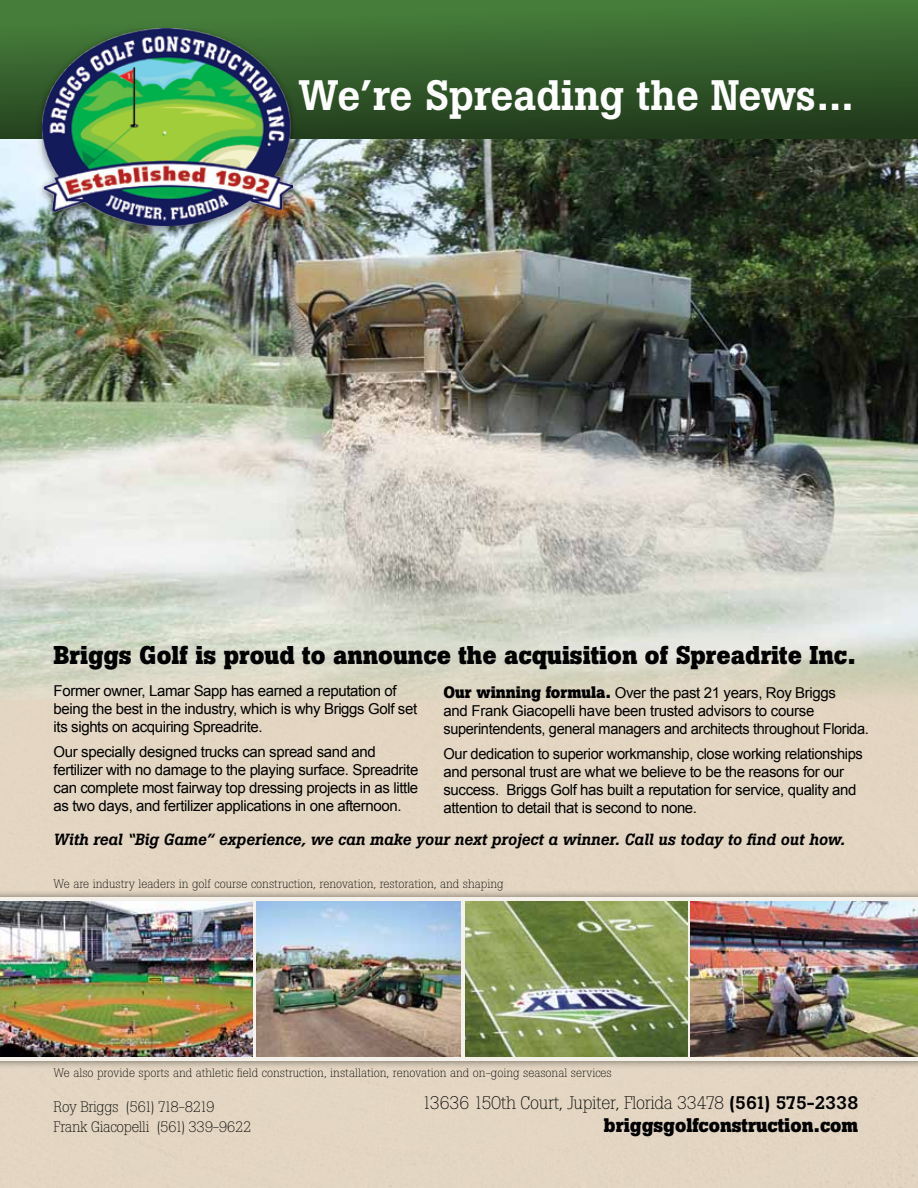
<style>
.page{position:relative;width:918px;height:1188px;background:#fff}
.page>*{position:absolute;margin:0;border:0;box-sizing:border-box;transform-origin:0 0}
.t1{font:500 42.15px "Boton";color:#fff}
.t2{font:700 25.5px "Boton";color:#000}
.t3{font:700 19.5px "Boton";color:#000}
.t4{font:300 18px "Boton";letter-spacing:-.025em;color:#000}
.t5{font:italic 500 16.05px "Boton";color:#000}
.t6{font:15px/18px "Arial";letter-spacing:-.025em;color:#000}
.t7{font:300 15px/19.5px "Boton";letter-spacing:-.025em;color:#000}
.t8{font:300 12px "Boton";color:#000}
.s1{font-family:"Boton";font-weight:700;font-size:16.5px}
.s2{font-weight:500}
</style>
<div class="page">
<div style="left:0;top:568px;width:918px;height:620px;background:#e3d6c2"></div>
<img style="left:0;top:139px;width:918px;height:560px">
<div style="left:0;top:0;width:918px;height:139px;background:linear-gradient(to bottom,#48813d,#20391b)"></div>
<div style="left:0;top:889px;width:918px;height:180px;background:#000;opacity:.75"></div>
<svg style="left:0;top:897px;width:918px;height:164px;background:#e2e0d7"></svg>
<img style="left:256px;top:902px;width:205px;height:154px">
<img style="left:691px;top:902px;width:227px;height:155px">
<img style="left:0;top:902px;width:253px;height:154px">
<div style="left:35px;top:25px;width:265px;height:213px;background:#000;opacity:.28"></div>
<div style="left:43px;top:28px;width:250px;height:205px;background:#000;opacity:.25"></div>
<img style="left:43px;top:28px;width:250px;height:197px">
<img style="left:465px;top:902px;width:222px;height:154px">
<h1 class="t1" style="left:299px;top:70px;width:556px">We’re Spreading the News...</h1>
<h2 class="t2" style="left:54px;top:640px;width:804px">Briggs Golf is proud to announce the acquisition of Spreadrite Inc.</h2>
<p class="t6" style="left:54px;top:682px;width:365px">Former owner, Lamar Sapp has earned a reputation of being the best in the industry, which is why Briggs Golf set its sights on acquiring Spreadrite.</p>
<p class="t6" style="left:54px;top:743px;width:366px">Our specially designed trucks can spread sand and fertilizer with no damage to the playing surface. Spreadrite can complete most fairway top dressing projects in as little as two days, and fertilizer applications in one afternoon.</p>
<p class="t6" style="left:444px;top:684px;width:427px"><span class="s1">Our winning formula.</span> Over the past 21 years, Roy Briggs<br>and Frank Giacopelli have been trusted advisors to course superintendents, general managers and architects throughout Florida.</p>
<p class="t6" style="left:444px;top:744px;width:421px">Our dedication to superior workmanship, close working relationships and personal trust are what we believe to be the reasons for our success. Briggs Golf has built a reputation for service, quality and attention to detail that is second to none.</p>
<p class="t5" style="left:54px;top:830px;width:793px">With real “Big Game” experience, we can make your next project a winner. Call us today to find out how.</p>
<p class="t8" style="left:54px;top:877px;width:452px">We are industry leaders in golf course construction, renovation, restoration, and shaping</p>
<p class="t8" style="left:54px;top:1065px;width:560px">We also provide sports and athletic field construction, installation, renovation and on-going seasonal services</p>
<p class="t7" style="left:54px;top:1098px;width:199px">Roy Briggs (561) 718-8219<br>Frank Giacopelli (561) 339-9622</p>
<p class="t4" style="left:422px;top:1092px;width:438px">13636 150th Court, Jupiter, Florida 33478 <span class="s2">(561) 575-2338</span></p>
<h3 class="t3" style="left:604px;top:1114px;width:256px">briggsgolfconstruction.com</h3>
</div>
